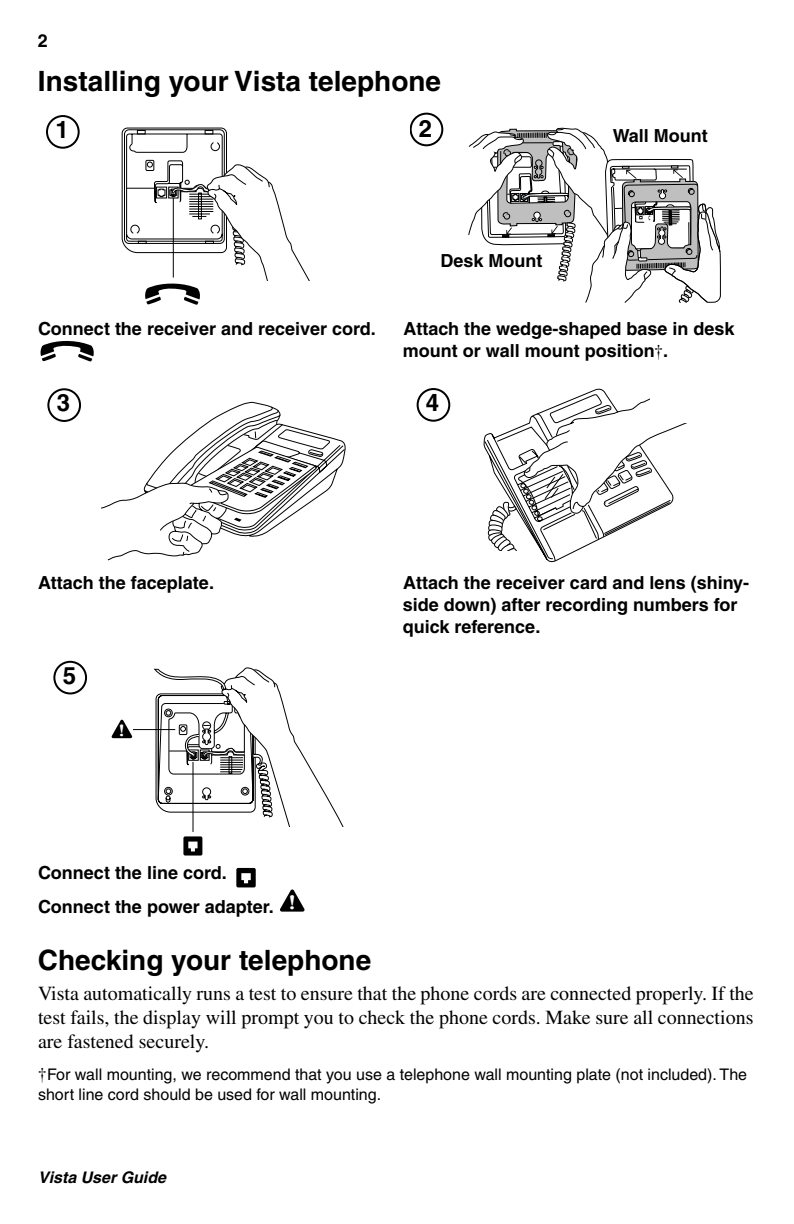
<style>
.page{position:relative;width:794px;height:1224px;background:#fff}
.page>*{position:absolute;margin:0;border:0;box-sizing:border-box;transform-origin:0 0}
.t1{font:700 28px "Helvetica";color:#000}
.t2{font:700 24px "Helvetica";color:#000}
.t3{font:700 21.8px "Garamond";color:#fff}
.t4{font:20px/24px "Times";color:#000;text-align:justify}
.t5{font:700 18.2px "Garamond";color:#fff}
.t6{font:700 18px/22px "Helvetica";color:#000}
.t7{font:16px/20px "Helvetica";color:#000}
.t8{font:italic 700 16px "Helvetica";color:#000}
.s1{font-family:"Times";font-weight:400}
.s2{font-family:"Times";font-size:18px}
</style>
<div class="page">
<div style="left:46px;top:115px;width:34px;height:34px;border:2px solid #000;border-radius:50%"></div>
<svg style="left:121px;top:127px;width:189px;height:178px"></svg>
<hr style="left:173px;top:198px;width:1px;height:80px;background:#000">
<div style="left:232px;top:281px;width:122px;height:38px;background:#fff"></div>
<div style="left:411px;top:113px;width:32px;height:33px;border:2px solid #000;border-radius:50%"></div>
<svg style="left:468px;top:127px;width:253px;height:176px"></svg>
<svg style="left:40px;top:341px;width:54px;height:20px"></svg>
<div style="left:47px;top:388px;width:34px;height:34px;border:2px solid #000;border-radius:50%"></div>
<svg style="left:66px;top:402px;width:280px;height:159px"></svg>
<div style="left:417px;top:388px;width:33px;height:34px;border:2px solid #000;border-radius:50%"></div>
<svg style="left:484px;top:394px;width:203px;height:169px"></svg>
<div style="left:650px;top:387px;width:92px;height:35px;background:#fff"></div>
<div style="left:475px;top:551px;width:53px;height:21px;background:#fff"></div>
<div style="left:53px;top:661px;width:34px;height:33px;border:2px solid #000;border-radius:50%"></div>
<hr style="left:133px;top:729px;width:42px;height:1px;background:#000">
<svg style="left:112px;top:720px;width:20px;height:18px"></svg>
<svg style="left:154px;top:667px;width:190px;height:245px"></svg>
<p class="t6" style="left:38px;top:31px;width:12px">2</p>
<h1 class="t1" style="left:38px;top:71px;width:405px">Installing your Vista telephone</h1>
<h2 class="t2" style="left:419px;top:120px;width:15px">2</h2>
<h2 class="t2" style="left:55px;top:121px;width:15px">1</h2>
<p class="t6" style="left:613px;top:126px;width:97px">Wall Mount</p>
<p class="t6" style="left:441px;top:252px;width:104px">Desk Mount</p>
<p class="t6" style="left:38px;top:319px;width:339px">Connect the receiver and receiver cord.</p>
<p class="t6" style="left:403px;top:319px;width:333px">Attach the wedge-shaped base in desk mount or wall mount position<span class="s1">†</span>.</p>
<h2 class="t2" style="left:57px;top:394px;width:15px">3</h2>
<h2 class="t2" style="left:426px;top:394px;width:15px">4</h2>
<p class="t6" style="left:38px;top:574px;width:178px">Attach the faceplate.</p>
<p class="t6" style="left:403px;top:574px;width:348px">Attach the receiver card and lens (shiny&shy;side down) after recording numbers for quick reference.</p>
<h2 class="t2" style="left:63px;top:667px;width:15px">5</h2>
<p class="t5" style="left:119px;top:723px;width:7px">!</p>
<p class="t6" style="left:38px;top:857px;width:237px;line-height:34px">Connect the line cord.<br>Connect the power adapter.</p>
<p class="t3" style="left:289px;top:894px;width:8px">!</p>
<h1 class="t1" style="left:38px;top:949px;width:335px">Checking your telephone</h1>
<p class="t4" style="left:38px;top:983px;width:717px">Vista automatically runs a test to ensure that the phone cords are connected properly. If the test fails, the display will prompt you to check the phone cords. Make sure all connections are fastened securely.</p>
<p class="t7" style="left:38px;top:1065px;width:711px"><span class="s2">†</span>For wall mounting, we recommend that you use a telephone wall mounting plate (not included). The short line cord should be used for wall mounting.</p>
<p class="t8" style="left:38px;top:1172px;width:130px">Vista User Guide</p>
</div>
